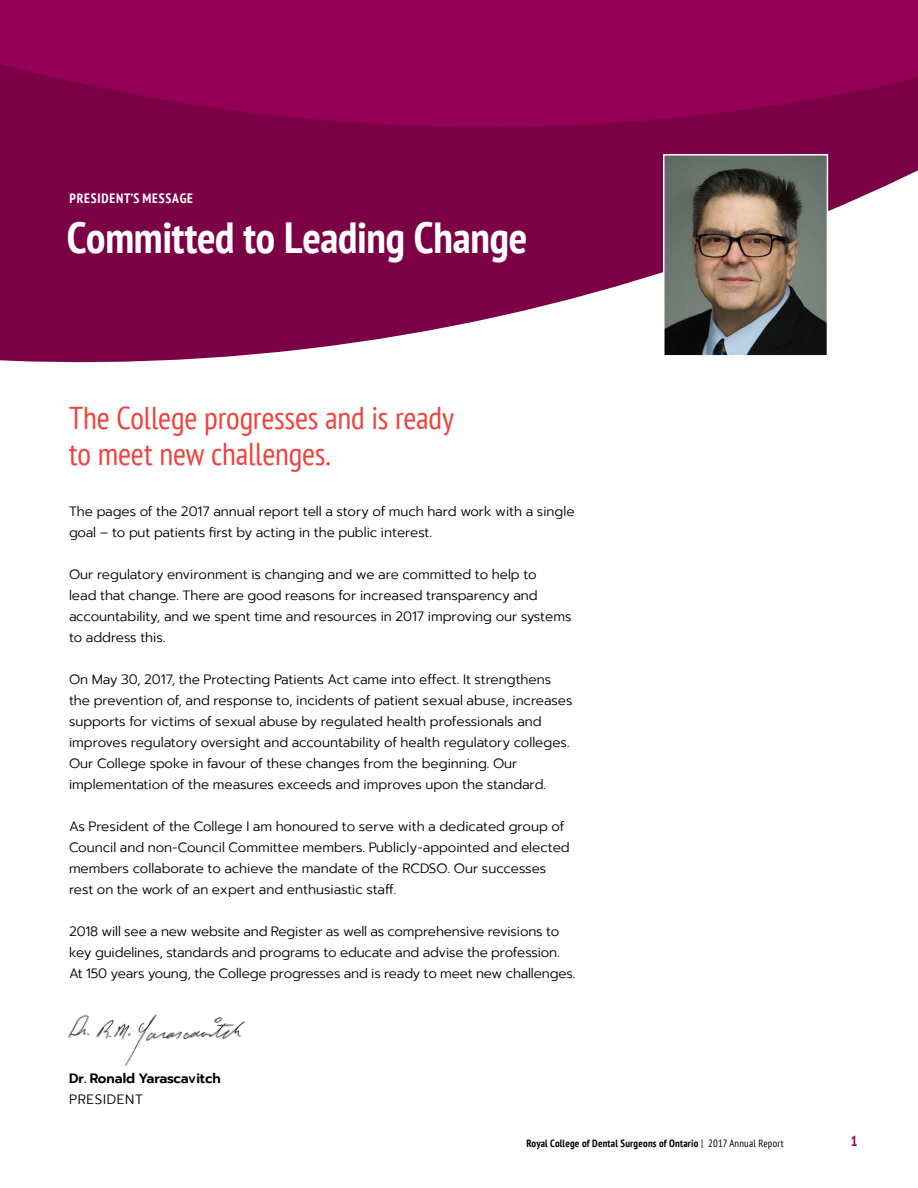
<style>
.page{position:relative;width:918px;height:1188px;background:#fff}
.page>*{position:absolute;margin:0;border:0;box-sizing:border-box;transform-origin:0 0}
.t1{font:700 condensed 43.5px "PT Sans";letter-spacing:-.01em;color:#fff}
.t2{font:condensed 31.5px/36px "PT Sans";letter-spacing:-.005em;color:#ef413d}
.t3{font:700 condensed 14.25px "PT Sans";color:#930056}
.t4{font:300 13.5px/21px "Prompt";color:#000}
.t5{font:600 13.5px/21px "Prompt";color:#000}
.t6{font:700 condensed 13.5px "PT Sans";letter-spacing:.055em;color:#fff}
.t7{font:700 condensed 10.5px "PT Sans";letter-spacing:.02em;color:#000}
.s1{font-weight:300}
.s2{font-weight:400}
</style>
<div class="page">
<svg style="left:0;top:257px;width:663px;height:106px"></svg>
<svg style="left:0;top:0;width:918px;height:257px;background:#890652"></svg>
<img style="left:666px;top:157px;width:159px;height:197px">
<div style="left:663px;top:154px;width:165px;height:203px;border:2px solid #fff"></div>
<img style="left:68px;top:1014px;width:178px;height:52px">
<h1 class="t6" style="left:70px;top:189px;width:125px">PRESIDENT’S MESSAGE</h1>
<h1 class="t1" style="left:67px;top:209px;width:462px">Committed to Leading Change</h1>
<h2 class="t2" style="left:69px;top:399px;width:386px">The College progresses and is ready to meet new challenges.</h2>
<p class="t4" style="left:69px;top:501px;width:507px">The pages of the 2017 annual report tell a story of much hard work with a single goal – to put patients first by acting in the public interest.</p>
<p class="t4" style="left:69px;top:564px;width:504px">Our regulatory environment is changing and we are committed to help to<br>lead that change. There are good reasons for increased transparency and accountability, and we spent time and resources in 2017 improving our systems to address this.</p>
<p class="t4" style="left:69px;top:669px;width:505px">On May 30, 2017, the Protecting Patients Act came into effect. It strengthens the prevention of, and response to, incidents of patient sexual abuse, increases supports for victims of sexual abuse by regulated health professionals and improves regulatory oversight and accountability of health regulatory colleges.<br>Our College spoke in favour of these changes from the beginning. Our implementation of the measures exceeds and improves upon the standard.</p>
<p class="t4" style="left:69px;top:816px;width:502px">As President of the College I am honoured to serve with a dedicated group of Council and non-Council Committee members. Publicly-appointed and elected members collaborate to achieve the mandate of the RCDSO. Our successes rest on the work of an expert and enthusiastic staff.</p>
<p class="t4" style="left:69px;top:921px;width:508px">2018 will see a new website and Register as well as comprehensive revisions to key guidelines, standards and programs to educate and advise the profession.<br>At 150 years young, the College progresses and is ready to meet new challenges.</p>
<p class="t5" style="left:69px;top:1068px;width:153px">Dr. Ronald Yarascavitch<br><span class="s1">PRESIDENT</span></p>
<p class="t7" style="left:526px;top:1136px;width:259px">Royal College of Dental Surgeons of Ontario <span class="s2">| 2017 Annual Report</span></p>
<p class="t3" style="left:851px;top:1131px;width:8px">1</p>
</div>
